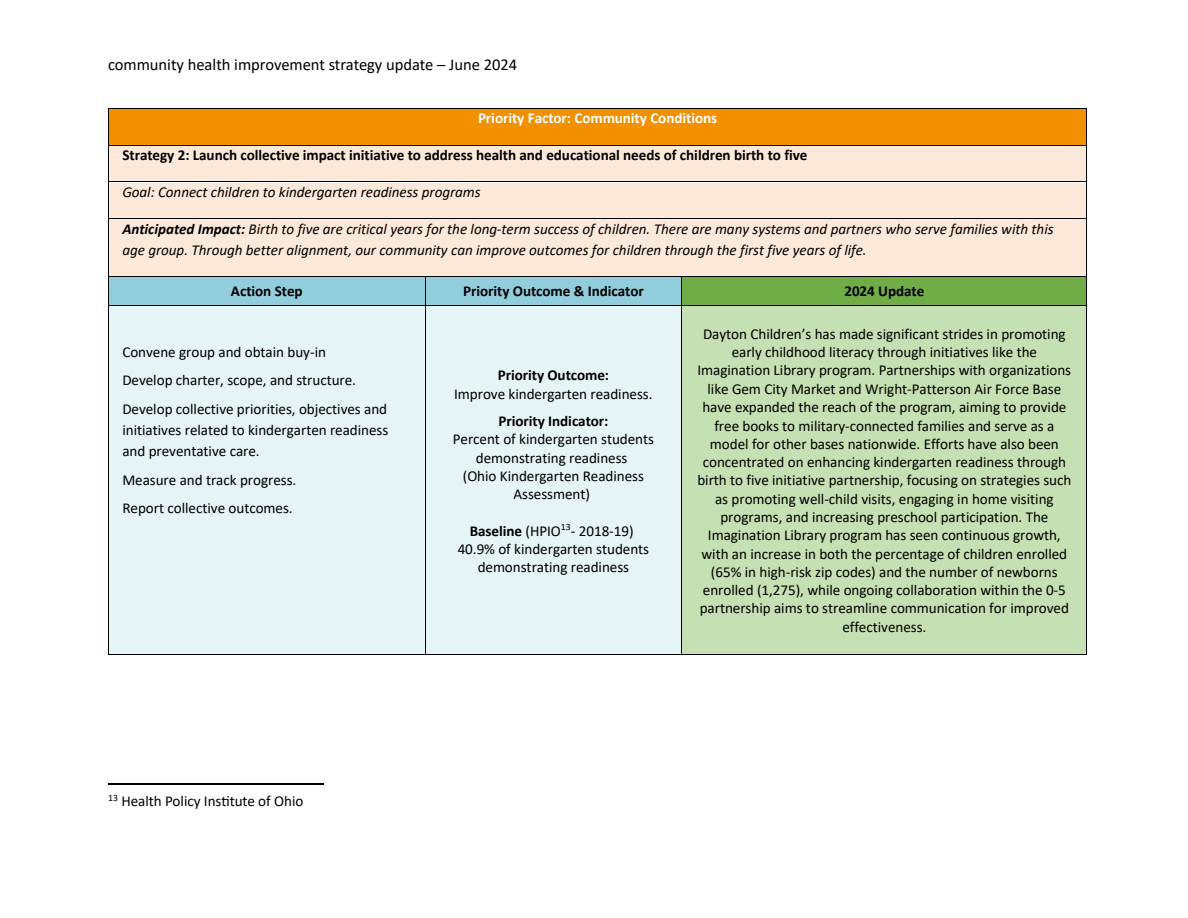
<style>
.page{position:relative;width:1188px;height:918px;background:#fff}
.page>*{position:absolute;margin:0;border:0;box-sizing:border-box;transform-origin:0 0}
.t1{font:16.5px "Calibri";color:#000}
.t2{font:15.15px/18.3px "Calibri";letter-spacing:-.005em;color:#000}
.t3{font:italic 15.15px/20.9px "Calibri";letter-spacing:-.005em;color:#000}
.t4{font:700 15.15px "Calibri";letter-spacing:-.005em;color:#000}
.t5{font:700 15.15px "Calibri";letter-spacing:-.005em;color:#fff}
.s1{font-weight:700}
</style>
<div class="page">
<div style="left:112px;top:109px;width:972px;height:36px;background:#f29000"></div>
<hr style="left:109px;top:108px;width:977px;height:1px;background:#000">
<hr style="left:108px;top:109px;width:1px;height:36px;background:#000">
<hr style="left:1086px;top:109px;width:1px;height:36px;background:#000">
<div style="left:112px;top:146px;width:972px;height:35px;background:#fde9d9"></div>
<hr style="left:109px;top:145px;width:977px;height:1px;background:#000">
<hr style="left:108px;top:145px;width:1px;height:36px;background:#000">
<hr style="left:1086px;top:145px;width:1px;height:36px;background:#000">
<div style="left:112px;top:183px;width:972px;height:36px;background:#fde9d9"></div>
<hr style="left:109px;top:181px;width:977px;height:1px;background:#000">
<hr style="left:108px;top:182px;width:1px;height:37px;background:#000">
<hr style="left:1086px;top:182px;width:1px;height:37px;background:#000">
<div style="left:112px;top:219px;width:972px;height:21px;background:#fde9d9"></div>
<div style="left:112px;top:240px;width:972px;height:36px;background:#fde9d9"></div>
<hr style="left:109px;top:219px;width:977px;height:1px;background:#000">
<hr style="left:108px;top:219px;width:1px;height:57px;background:#000">
<hr style="left:1086px;top:219px;width:1px;height:57px;background:#000">
<div style="left:109px;top:277px;width:316px;height:29px;background:#92cddc"></div>
<div style="left:426px;top:277px;width:255px;height:29px;background:#92cddc"></div>
<div style="left:682px;top:277px;width:404px;height:29px;background:#70ad47"></div>
<hr style="left:109px;top:276px;width:316px;height:1px;background:#000">
<hr style="left:426px;top:276px;width:255px;height:1px;background:#000">
<hr style="left:682px;top:276px;width:404px;height:1px;background:#000">
<div style="left:109px;top:306px;width:316px;height:348px;background:#e5f4f7"></div>
<div style="left:426px;top:306px;width:255px;height:348px;background:#e5f4f7"></div>
<div style="left:685px;top:306px;width:399px;height:18px;background:#c5e0b3"></div>
<div style="left:685px;top:324px;width:399px;height:19px;background:#c5e0b3"></div>
<div style="left:685px;top:343px;width:399px;height:18px;background:#c5e0b3"></div>
<div style="left:685px;top:361px;width:399px;height:18px;background:#c5e0b3"></div>
<div style="left:685px;top:379px;width:399px;height:19px;background:#c5e0b3"></div>
<div style="left:685px;top:398px;width:399px;height:18px;background:#c5e0b3"></div>
<div style="left:685px;top:416px;width:399px;height:19px;background:#c5e0b3"></div>
<div style="left:685px;top:435px;width:399px;height:18px;background:#c5e0b3"></div>
<div style="left:685px;top:453px;width:399px;height:18px;background:#c5e0b3"></div>
<div style="left:685px;top:471px;width:399px;height:18px;background:#c5e0b3"></div>
<div style="left:685px;top:489px;width:399px;height:19px;background:#c5e0b3"></div>
<div style="left:685px;top:508px;width:399px;height:18px;background:#c5e0b3"></div>
<div style="left:685px;top:526px;width:399px;height:18px;background:#c5e0b3"></div>
<div style="left:685px;top:544px;width:399px;height:19px;background:#c5e0b3"></div>
<div style="left:685px;top:563px;width:399px;height:18px;background:#c5e0b3"></div>
<div style="left:685px;top:581px;width:399px;height:18px;background:#c5e0b3"></div>
<div style="left:685px;top:599px;width:399px;height:18px;background:#c5e0b3"></div>
<div style="left:685px;top:617px;width:399px;height:19px;background:#c5e0b3"></div>
<div style="left:685px;top:636px;width:399px;height:18px;background:#c5e0b3"></div>
<svg style="left:108px;top:276px;width:1px;height:30px"></svg>
<hr style="left:109px;top:306px;width:316px;height:1px;background:#000">
<svg style="left:425px;top:276px;width:1px;height:30px"></svg>
<hr style="left:426px;top:306px;width:255px;height:1px;background:#000">
<svg style="left:681px;top:276px;width:1px;height:30px"></svg>
<hr style="left:682px;top:306px;width:404px;height:1px;background:#000">
<svg style="left:1086px;top:276px;width:1px;height:30px"></svg>
<hr style="left:108px;top:306px;width:1px;height:348px;background:#000">
<hr style="left:109px;top:654px;width:316px;height:1px;background:#000">
<hr style="left:425px;top:306px;width:1px;height:348px;background:#000">
<hr style="left:426px;top:654px;width:255px;height:1px;background:#000">
<hr style="left:681px;top:306px;width:1px;height:348px;background:#000">
<hr style="left:682px;top:654px;width:404px;height:1px;background:#000">
<hr style="left:1086px;top:306px;width:1px;height:348px;background:#000">
<hr style="left:108px;top:783px;width:216px;height:1px;background:#000">
<p class="t1" style="left:108px;top:54px;width:411px">community health improvement strategy update – June 2024</p>
<p class="t5" style="left:478px;top:109px;width:241px">Priority Factor: Community Conditions</p>
<p class="t4" style="left:122px;top:145px;width:687px">Strategy 2: Launch collective impact initiative to address health and educational needs of children birth to five</p>
<p class="t3" style="left:122px;top:181px;width:360px">Goal: Connect children to kindergarten readiness programs</p>
<p class="t3" style="left:122px;top:218px;width:933px"><span class="s1">Anticipated Impact:</span> Birth to five are critical years for the long-term success of children. There are many systems and partners who serve families with this age group. Through better alignment, our community can improve outcomes for children through the first five years of life.</p>
<p class="t4" style="left:231px;top:282px;width:73px">Action Step</p>
<p class="t4" style="left:463px;top:282px;width:182px">Priority Outcome &amp; Indicator</p>
<p class="t4" style="left:844px;top:282px;width:81px">2024 Update</p>
<p class="t2" style="left:122px;top:337px;width:266px;line-height:28.5px">Convene group and obtain buy-in<br>Develop charter, scope, and structure.<br>Develop collective priorities, objectives and</p>
<p class="t2" style="left:122px;top:419px;width:268px;line-height:20.9px">initiatives related to kindergarten readiness and preventative care.</p>
<p class="t2" style="left:122px;top:465px;width:175px;line-height:28.5px">Measure and track progress.<br>Report collective outcomes.</p>
<p class="t2" style="left:108px;top:792px;width:197px"><sup>13</sup> Health Policy Ins[tute of Ohio</p>
<p class="t4" style="left:498px;top:366px;width:113px">Priority Outcome:</p>
<p class="t2" style="left:454px;top:384px;width:200px">Improve kindergarten readiness.</p>
<p class="t4" style="left:498px;top:411px;width:112px">Priority Indicator:</p>
<p class="t2" style="left:453px;top:430px;width:203px;text-align:center">Percent of kindergarten students demonstrating readiness<br>(Ohio Kindergarten Readiness<br>Assessment)</p>
<p class="t2" style="left:458px;top:521px;width:193px;text-align:center"><span class="s1">Baseline</span> (HPIO<sup>13</sup>- 2018-19)<br>40.9% of kindergarten students demonstrating readiness</p>
<p class="t2" style="left:697px;top:324px;width:376px;text-align:center">Dayton Children’s has made significant strides in promoting early childhood literacy through initiatives like the Imagination Library program. Partnerships with organizations like Gem City Market and Wright-Patterson Air Force Base have expanded the reach of the program, aiming to provide free books to military-connected families and serve as a model for other bases nationwide. Efforts have also been concentrated on enhancing kindergarten readiness through birth to five initiative partnership, focusing on strategies such as promoting well-child visits, engaging in home visiting programs, and increasing preschool participation. The Imagination Library program has seen continuous growth, with an increase in both the percentage of children enrolled (65% in high-risk zip codes) and the number of newborns enrolled (1,275), while ongoing collaboration within the 0-5 partnership aims to streamline communication for improved effectiveness.</p>
</div>
